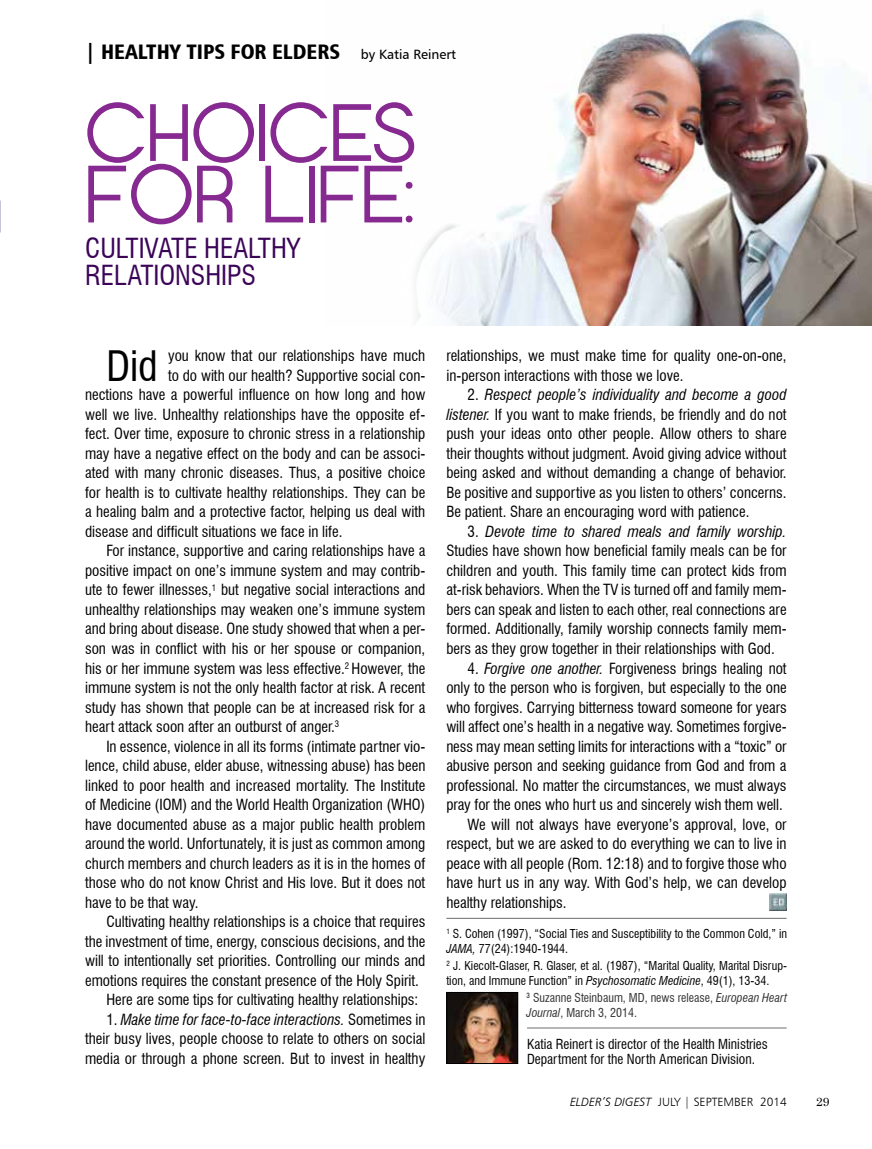
<style>
.page{position:relative;width:872px;height:1149px;background:#fff}
.page>*{position:absolute;margin:0;border:0;box-sizing:border-box;transform-origin:0 0}
.t1{font:81px/61.5px "Opificio";color:#862990}
.t2{font:condensed 40.95px "Swiss 721 BT";color:#000}
.t3{font:condensed 27px/27px "Swiss 721 BT";color:#3b0458}
.t4{font:21px "Humanist 777 BT Black Condensed B";color:#000}
.t5{font:condensed 15px/19.5px "Swiss 721 BT";color:#000;text-align:justify}
.t6{font:condensed 13.5px/15px "Swiss 721 BT";color:#000}
.t7{font:condensed 12px/15px "Swiss 721 BT";color:#000}
.t8{font:condensed 12px/15px "Swiss 721 BT";color:#333}
.t9{font:12px "Humanist 777 BT Light B";color:#000}
.t10{font:12px "Century";color:#000}
.s1{font-family:"Humanist 777 BT Roman B";font-size:13.5px}
.s2{font-style:italic}
.s3{font-family:"Humanist 777 BT Light Italic B"}
</style>
<div class="page">
<img style="left:415px;top:14px;width:457px;height:311px">
<hr style="left:446px;top:917px;width:340px;height:1px;background:#6d6e71">
<hr style="left:527px;top:1027px;width:259px;height:1px;background:#6d6e71">
<img style="left:448px;top:993px;width:68px;height:68px">
<div style="left:446px;top:991px;width:72px;height:72px;border:1px solid #000"></div>
<img style="left:770px;top:893px;width:17px;height:17px">
<h3 class="t4" style="left:85px;top:38px;width:372px">| HEALTHY TIPS FOR ELDERS <span class="s1">by Katia Reinert</span></h3>
<h1 class="t1" style="left:85px;top:104px;width:333px">CHOICES<br>FOR LIFE:</h1>
<h3 class="t3" style="left:85px;top:234px;width:217px">CULTIVATE HEALTHY<br>RELATIONSHIPS</h3>
<h2 class="t2" style="left:106px;top:341px;width:53px">Did</h2>
<p class="t5" style="left:168px;top:346px;width:259px">you know that our relationships have much</p>
<p class="t5" style="left:168px;top:365px;width:259px">to do with our health? Supportive social con-</p>
<p class="t5" style="left:85px;top:385px;width:342px">nections have a powerful influence on how long and how</p>
<p class="t5" style="left:85px;top:404px;width:342px">well we live. Unhealthy relationships have the opposite ef-</p>
<p class="t5" style="left:85px;top:424px;width:342px">fect. Over time, exposure to chronic stress in a relationship</p>
<p class="t5" style="left:85px;top:443px;width:342px">may have a negative effect on the body and can be associ-</p>
<p class="t5" style="left:85px;top:463px;width:342px">ated with many chronic diseases. Thus, a positive choice</p>
<p class="t5" style="left:85px;top:482px;width:342px">for health is to cultivate healthy relationships. They can be</p>
<p class="t5" style="left:85px;top:502px;width:342px">a healing balm and a protective factor, helping us deal with</p>
<p class="t5" style="left:85px;top:521px;width:259px">disease and difficult situations we face in life.</p>
<p class="t5" style="left:106px;top:541px;width:320px">For instance, supportive and caring relationships have a</p>
<p class="t5" style="left:85px;top:560px;width:342px">positive impact on one’s immune system and may contrib-</p>
<p class="t5" style="left:85px;top:580px;width:342px">ute to fewer illnesses,<sup>1</sup> but negative social interactions and</p>
<p class="t5" style="left:85px;top:599px;width:342px">unhealthy relationships may weaken one’s immune system</p>
<p class="t5" style="left:85px;top:619px;width:342px">and bring about disease. One study showed that when a per-</p>
<p class="t5" style="left:85px;top:638px;width:342px">son was in conflict with his or her spouse or companion,</p>
<p class="t5" style="left:85px;top:658px;width:342px">his or her immune system was less effective.<sup>2</sup> However, the</p>
<p class="t5" style="left:85px;top:677px;width:342px">immune system is not the only health factor at risk. A recent</p>
<p class="t5" style="left:85px;top:697px;width:342px">study has shown that people can be at increased risk for a</p>
<p class="t5" style="left:85px;top:716px;width:256px">heart attack soon after an outburst of anger.<sup>3</sup></p>
<p class="t5" style="left:106px;top:736px;width:320px">In essence, violence in all its forms (intimate partner vio-</p>
<p class="t5" style="left:85px;top:755px;width:342px">lence, child abuse, elder abuse, witnessing abuse) has been</p>
<p class="t5" style="left:85px;top:775px;width:342px">linked to poor health and increased mortality. The Institute</p>
<p class="t5" style="left:85px;top:794px;width:342px">of Medicine (IOM) and the World Health Organization (WHO)</p>
<p class="t5" style="left:85px;top:814px;width:342px">have documented abuse as a major public health problem</p>
<p class="t5" style="left:85px;top:833px;width:342px">around the world. Unfortunately, it is just as common among</p>
<p class="t5" style="left:85px;top:853px;width:342px">church members and church leaders as it is in the homes of</p>
<p class="t5" style="left:85px;top:872px;width:342px">those who do not know Christ and His love. But it does not</p>
<p class="t5" style="left:85px;top:892px;width:115px">have to be that way.</p>
<p class="t5" style="left:106px;top:911px;width:320px">Cultivating healthy relationships is a choice that requires</p>
<p class="t5" style="left:85px;top:931px;width:342px">the investment of time, energy, conscious decisions, and the</p>
<p class="t5" style="left:85px;top:950px;width:342px">will to intentionally set priorities. Controlling our minds and</p>
<p class="t5" style="left:85px;top:970px;width:335px">emotions requires the constant presence of the Holy Spirit.</p>
<p class="t5" style="left:106px;top:989px;width:313px">Here are some tips for cultivating healthy relationships:</p>
<p class="t5" style="left:85px;top:1009px;width:342px;text-indent:21px">1. <span class="s2">Make time for face-to-face interactions.</span> Sometimes in their busy lives, people choose to relate to others on social media or through a phone screen. But to invest in healthy</p>
<p class="t5" style="left:446px;top:346px;width:342px">relationships, we must make time for quality one-on-one, in-person interactions with those we love.</p>
<p class="t5" style="left:446px;top:385px;width:342px;text-indent:21px">2. <span class="s2">Respect people’s individuality and become a good listener.</span> If you want to make friends, be friendly and do not push your ideas onto other people. Allow others to share their thoughts without judgment. Avoid giving advice without being asked and without demanding a change of behavior.<br>Be positive and supportive as you listen to others’ concerns.<br>Be patient. Share an encouraging word with patience.</p>
<p class="t5" style="left:446px;top:521px;width:342px;text-indent:21px">3. <span class="s2">Devote time to shared meals and family worship.<br></span>Studies have shown how beneficial family meals can be for children and youth. This family time can protect kids from at-risk behaviors. When the TV is turned off and family mem&shy;bers can speak and listen to each other, real connections are formed. Additionally, family worship connects family mem&shy;bers as they grow together in their relationships with God.</p>
<p class="t5" style="left:467px;top:658px;width:320px">4. <span class="s2">Forgive one another.</span> Forgiveness brings healing not</p>
<p class="t5" style="left:446px;top:677px;width:342px">only to the person who is forgiven, but especially to the one</p>
<p class="t5" style="left:446px;top:697px;width:342px">who forgives. Carrying bitterness toward someone for years</p>
<p class="t5" style="left:446px;top:716px;width:342px">will affect one’s health in a negative way. Sometimes forgive-</p>
<p class="t5" style="left:446px;top:736px;width:342px">ness may mean setting limits for interactions with a “toxic” or</p>
<p class="t5" style="left:446px;top:755px;width:342px">abusive person and seeking guidance from God and from a</p>
<p class="t5" style="left:446px;top:775px;width:342px">professional. No matter the circumstances, we must always</p>
<p class="t5" style="left:446px;top:794px;width:338px">pray for the ones who hurt us and sincerely wish them well.</p>
<p class="t5" style="left:467px;top:814px;width:320px">We will not always have everyone’s approval, love, or</p>
<p class="t5" style="left:446px;top:833px;width:342px">respect, but we are asked to do everything we can to live in</p>
<p class="t5" style="left:446px;top:853px;width:342px">peace with all people (Rom. 12:18) and to forgive those who</p>
<p class="t5" style="left:446px;top:872px;width:342px">have hurt us in any way. With God’s help, we can develop</p>
<p class="t5" style="left:446px;top:892px;width:122px">healthy relationships.</p>
<p class="t7" style="left:446px;top:925px;width:342px"><sup>1</sup> S. Cohen (1997), “Social Ties and Susceptibility to the Common Cold,” in<br><span class="s2">JAMA,</span> 77(24):1940-1944.</p>
<p class="t7" style="left:446px;top:958px;width:342px"><sup>2</sup> J. Kiecolt-Glaser, R. Glaser, et al. (1987), “Marital Quality, Marital Disrup&shy;tion, and Immune Function” in <span class="s2">Psychosomatic Medicine</span>, 49(1), 13-34.</p>
<p class="t8" style="left:526px;top:990px;width:262px"><sup>3</sup> Suzanne Steinbaum, MD, news release, <span class="s2">European Heart<br>Journal</span>, March 3, 2014.</p>
<p class="t6" style="left:527px;top:1036px;width:242px">Katia Reinert is director of the Health Ministries<br>Department for the North American Division.</p>
<p class="t9" style="left:570px;top:1094px;width:218px"><span class="s3">ELDER’S DIGEST</span> JULY | SEPTEMBER 2014</p>
<p class="t10" style="left:816px;top:1091px;width:15px">29</p>
</div>
